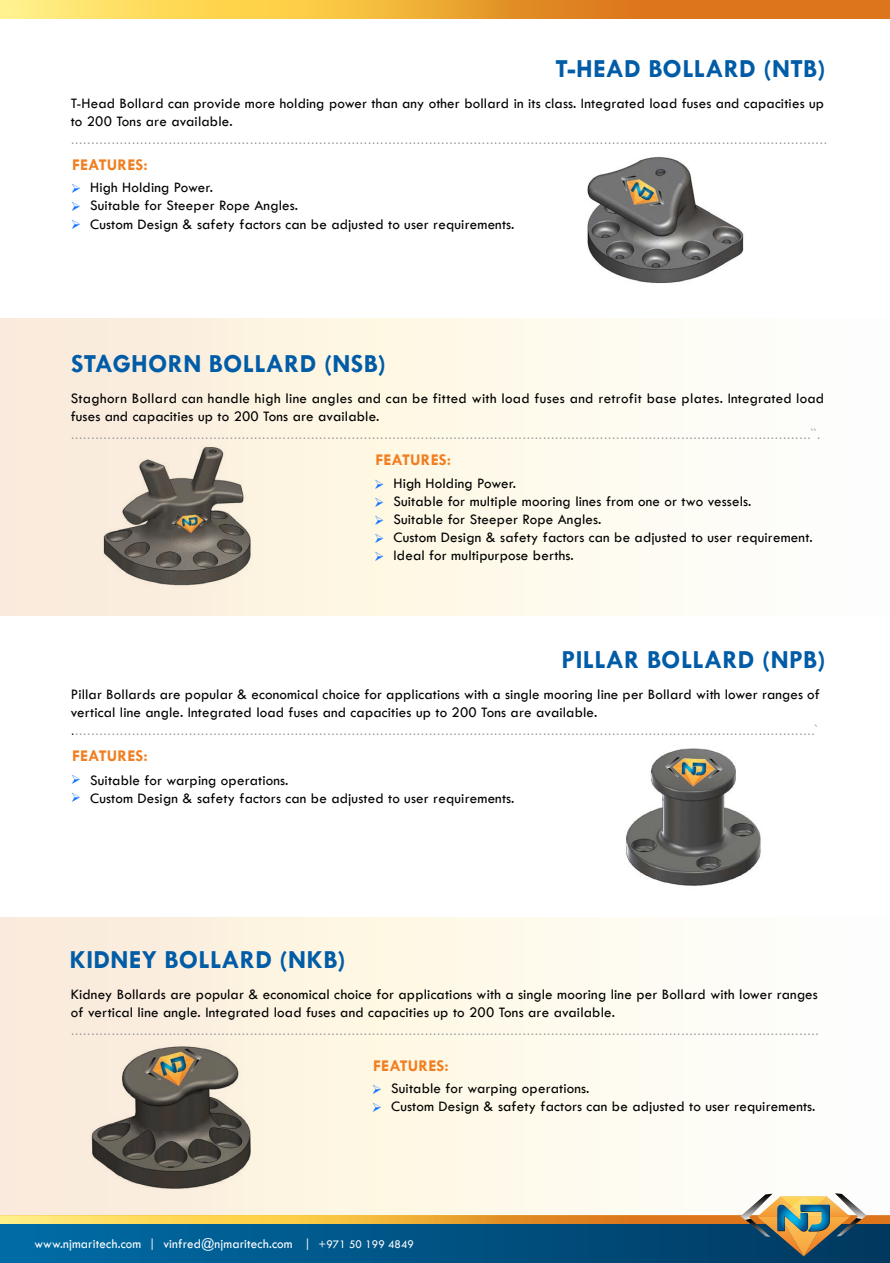
<style>
.page{position:relative;width:890px;height:1263px;background:#fff}
.page>*{position:absolute;margin:0;border:0;box-sizing:border-box;transform-origin:0 0}
.t1{font:700 26.25px "Tw Cen";letter-spacing:.01em;color:#005ca7}
.t2{font:700 16.5px "Tw Cen";letter-spacing:.01em;color:#f17e20}
.t3{font:15px/18px "Tw Cen";letter-spacing:.01em;color:#000}
.t4{font:300 14.1px "Helvetica Neue";color:#8f9194}
.t5{font:13.65px "Tw Cen";letter-spacing:.01em;color:#fff;scale:.96 1}
.t6{font:13.05px/18px "Wingdings";color:#1273ff;text-align:justify}
.s1{color:#000}
.s2{font-size:12px}
</style>
<div class="page">
<svg style="left:0;top:1216px;width:889px;height:8px;background:#efaf3e"></svg>
<div style="left:0;top:318px;width:888px;height:298px;background:linear-gradient(to right,#fbecd7,#fefffc)"></div>
<div style="left:0;top:917px;width:888px;height:298px;background:linear-gradient(to right,#fbecd7,#fefffc)"></div>
<div style="left:0;top:1224px;width:889px;height:39px;background:linear-gradient(to right,#006da7,#00385e)"></div>
<svg style="left:0;top:1px;width:889px;height:17px;background:#eda83a"></svg>
<img style="left:740px;top:1193px;width:126px;height:63px">
<img style="left:587px;top:156px;width:157px;height:127px">
<img style="left:100px;top:442px;width:153px;height:145px">
<img style="left:626px;top:748px;width:135px;height:138px">
<img style="left:90px;top:1041px;width:163px;height:149px">
<svg style="left:373px;top:1084px;width:8px;height:28px"></svg>
<h1 class="t1" style="left:555px;top:53px;width:271px">T-HEAD BOLLARD (NTB)</h1>
<p class="t3" style="left:71px;top:94px;width:754px">T-Head Bollard can provide more holding power than any other bollard in its class. Integrated load fuses and capacities up to 200 Tons are available.</p>
<p class="t4" style="left:71px;top:128px;width:757px">..........................................................................................................................................................................................</p>
<p class="t2" style="left:72px;top:155px;width:77px">FEATURES:</p>
<p class="t3" style="left:90px;top:179px;width:425px">High Holding Power.<br>Suitable for Steeper Rope Angles.<br>Custom Design &amp; safety factors can be adjusted to user requirements.</p>
<p class="t6" style="left:71px;top:180px;width:12px">➢ ➢ ➢</p>
<h1 class="t1" style="left:71px;top:348px;width:316px">STAGHORN BOLLARD (NSB)</h1>
<p class="t3" style="left:71px;top:390px;width:754px">Staghorn Bollard can handle high line angles and can be fitted with load fuses and retrofit base plates. Integrated load fuses and capacities up to 200 Tons are available.</p>
<p class="t4" style="left:71px;top:423px;width:751px">......................................................................................................................................................................................``.</p>
<p class="t2" style="left:375px;top:450px;width:77px">FEATURES:</p>
<p class="t3" style="left:393px;top:474px;width:420px">High Holding Power.<br>Suitable for multiple mooring lines from one or two vessels.<br>Suitable for Steeper Rope Angles.<br>Custom Design &amp; safety factors can be adjusted to user requirement.<br>Ideal for multipurpose berths.</p>
<p class="t6" style="left:374px;top:475px;width:12px">➢ ➢ ➢ ➢ ➢</p>
<h1 class="t1" style="left:561px;top:644px;width:265px">PILLAR BOLLARD (NPB)</h1>
<p class="t3" style="left:71px;top:685px;width:750px">Pillar Bollards are popular &amp; economical choice for applications with a single mooring line per Bollard with lower ranges of vertical line angle. Integrated load fuses and capacities up to 200 Tons are available.</p>
<p class="t4" style="left:71px;top:719px;width:748px"><span class="s1">.</span>......................................................................................................................................................................................`</p>
<p class="t2" style="left:72px;top:746px;width:77px">FEATURES:</p>
<p class="t3" style="left:90px;top:771px;width:425px">Suitable for warping operations.<br>Custom Design &amp; safety factors can be adjusted to user requirements.</p>
<h1 class="t1" style="left:69px;top:944px;width:278px">KIDNEY BOLLARD (NKB)</h1>
<p class="t3" style="left:71px;top:985px;width:748px">Kidney Bollards are popular &amp; economical choice for applications with a single mooring line per Bollard with lower ranges of vertical line angle. Integrated load fuses and capacities up to 200 Tons are available.</p>
<p class="t4" style="left:71px;top:1019px;width:749px">........................................................................................................................................................................................</p>
<p class="t2" style="left:373px;top:1055px;width:77px">FEATURES:</p>
<p class="t3" style="left:391px;top:1079px;width:425px">Suitable for warping operations.<br>Custom Design &amp; safety factors can be adjusted to user requirements.</p>
<p class="t5" style="left:34px;top:1236px;width:396px">www.njmaritech.com | vinfred@njmaritech.com | <span class="s2">+971 50 199 4849</span></p>
</div>
